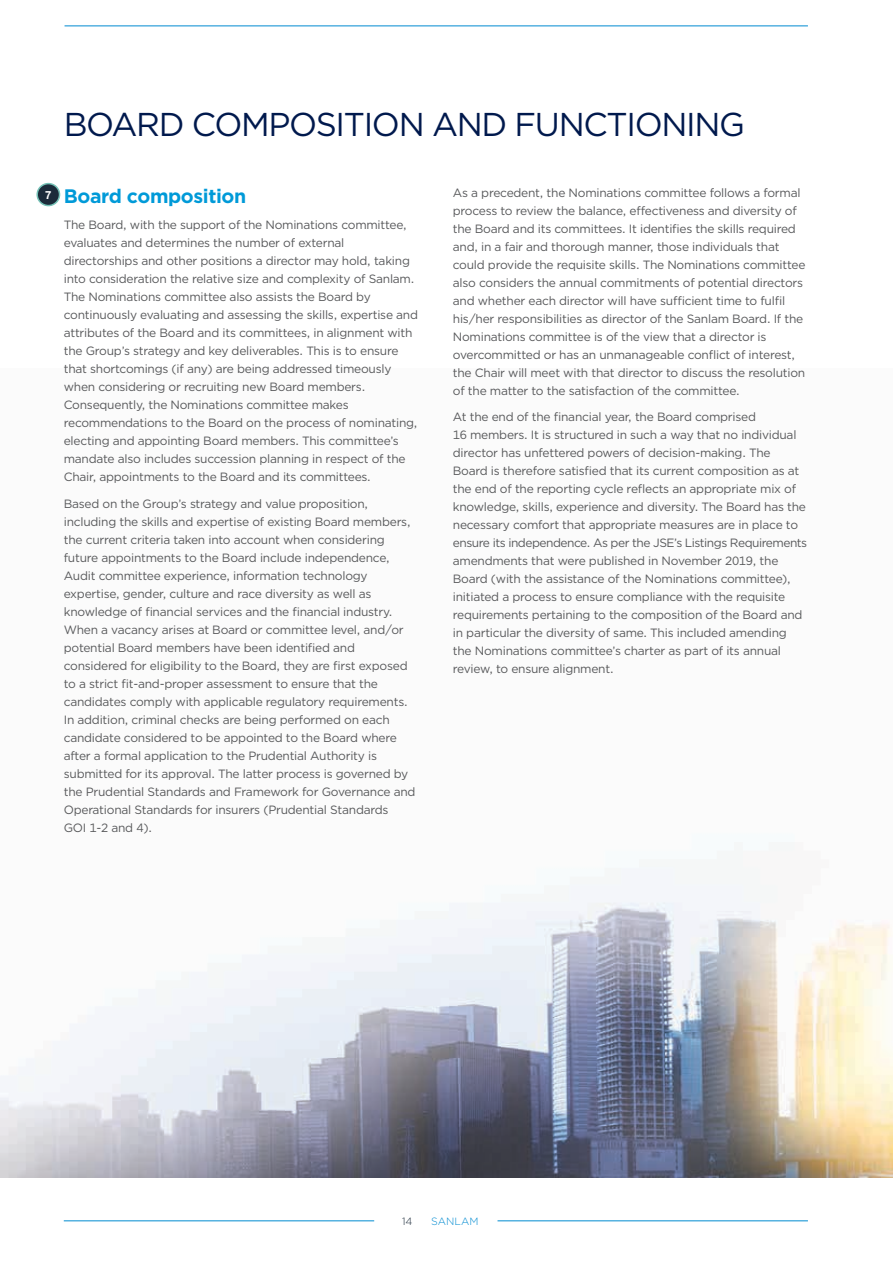
<style>
.page{position:relative;width:893px;height:1263px;background:#fff}
.page>*{position:absolute;margin:0;border:0;box-sizing:border-box;transform-origin:0 0}
.t1{font:33px "Gotham";letter-spacing:-.04em;color:#00194d}
.t2{font:700 19.5px "Gotham";letter-spacing:-.02em;color:#009ad8}
.t3{font:12px/18px "Gotham";letter-spacing:-.02em;color:#58595b}
.t4{font:700 11.25px "Helvetica Neue LT Std";color:#fff}
.t5{font:300 10.5px "Gotham";letter-spacing:.01em;color:#008bd1}
.t6{font:300 10.5px "Gotham";color:#1c2b3a}
</style>
<div class="page">
<img style="left:0;top:866px;width:893px;height:312px">
<hr style="left:497px;top:1220px;width:311px;height:1px;background:#008bd1">
<hr style="left:64px;top:1220px;width:310px;height:1px;background:#008bd1">
<hr style="left:65px;top:26px;width:743px;height:1px;background:#008bd1">
<div style="left:37px;top:184px;width:23px;height:22px;background:#1c2b3a;border-radius:50%"></div>
<div style="left:36px;top:183px;width:24px;height:23px;border:2px solid #76c2b7;border-radius:50%"></div>
<h1 class="t1" style="left:64px;top:103px;width:683px">BOARD COMPOSITION AND FUNCTIONING</h1>
<p class="t4" style="left:45px;top:188px;width:8px">7</p>
<p class="t3" style="left:453px;top:183px;width:354px">As a precedent, the Nominations committee follows a formal process to review the balance, effectiveness and diversity of the Board and its committees. It identifies the skills required and, in a fair and thorough manner, those individuals that could provide the requisite skills. The Nominations committee also considers the annual commitments of potential directors and whether each director will have sufficient time to fulfil his/her responsibilities as director of the Sanlam Board. If the Nominations committee is of the view that a director is overcommitted or has an unmanageable conflict of interest, the Chair will meet with that director to discuss the resolution of the matter to the satisfaction of the committee.</p>
<p class="t3" style="left:453px;top:408px;width:356px">At the end of the financial year, the Board comprised<br>16 members. It is structured in such a way that no individual director has unfettered powers of decision-making. The Board is therefore satisfied that its current composition as at the end of the reporting cycle reflects an appropriate mix of knowledge, skills, experience and diversity. The Board has the necessary comfort that appropriate measures are in place to ensure its independence. As per the JSE’s Listings Requirements amendments that were published in November 2019, the Board (with the assistance of the Nominations committee), initiated a process to ensure compliance with the requisite requirements pertaining to the composition of the Board and in particular the diversity of same. This included amending the Nominations committee’s charter as part of its annual review, to ensure alignment.</p>
<h2 class="t2" style="left:64px;top:183px;width:184px">Board composition</h2>
<p class="t3" style="left:64px;top:216px;width:356px">The Board, with the support of the Nominations committee, evaluates and determines the number of external directorships and other positions a director may hold, taking into consideration the relative size and complexity of Sanlam.<br>The Nominations committee also assists the Board by continuously evaluating and assessing the skills, expertise and attributes of the Board and its committees, in alignment with the Group’s strategy and key deliverables. This is to ensure that shortcomings (if any) are being addressed timeously when considering or recruiting new Board members.<br>Consequently, the Nominations committee makes recommendations to the Board on the process of nominating, electing and appointing Board members. This committee’s mandate also includes succession planning in respect of the Chair, appointments to the Board and its committees.</p>
<p class="t3" style="left:64px;top:494px;width:353px">Based on the Group’s strategy and value proposition, including the skills and expertise of existing Board members, the current criteria taken into account when considering future appointments to the Board include independence, Audit committee experience, information technology expertise, gender, culture and race diversity as well as knowledge of financial services and the financial industry.<br>When a vacancy arises at Board or committee level, and/or potential Board members have been identified and considered for eligibility to the Board, they are first exposed to a strict fit-and-proper assessment to ensure that the candidates comply with applicable regulatory requirements.<br>In addition, criminal checks are being performed on each candidate considered to be appointed to the Board where after a formal application to the Prudential Authority is submitted for its approval. The latter process is governed by the Prudential Standards and Framework for Governance and Operational Standards for insurers (Prudential Standards<br>GOI 1-2 and 4).</p>
<p class="t6" style="left:402px;top:1214px;width:12px">14</p>
<p class="t5" style="left:431px;top:1214px;width:49px">SANLAM</p>
</div>
